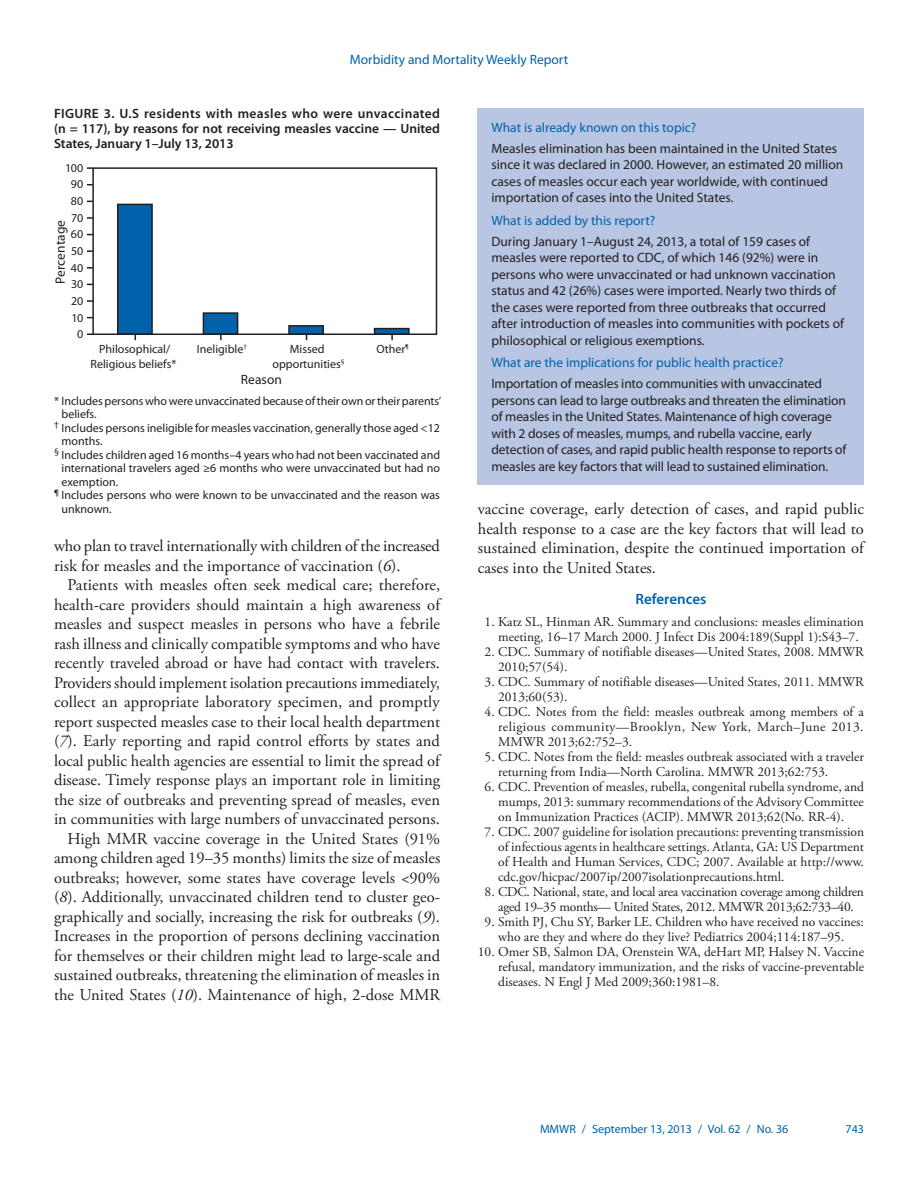
<style>
.page{position:relative;width:918px;height:1188px;background:#fff}
.page>*{position:absolute;margin:0;border:0;box-sizing:border-box;transform-origin:0 0}
.body_copy{font:16.5px/19.5px "Adobe Garamond Pro";color:#231f20;text-align:justify}
.headline3{font:600 15px "Myriad Pro";color:#0161ab}
.reference_text_1-99{font:13.5px/15px "Adobe Garamond Pro";color:#231f20}
.fb_answer{font:13.5px/16.5px "Myriad Pro";color:#231f20}
.fb_question{font:13.5px "Myriad Pro";color:#0161ab}
.t1{font:600 13.5px/15px "Myriad Pro";color:#231f20;text-align:justify}
.reference_text_1-99-2{font:13.5px/15px "Adobe Garamond Pro";letter-spacing:-.02em;color:#231f20;text-align:center}
._8pt_footnote_suppor{font:12px/13.5px "Myriad Pro";color:#231f20}
.t2{font:12px "Myriad Pro";color:#0161ab}
.s1{font-style:italic}
</style>
<div class="page">
<div style="left:118px;top:204px;width:34px;height:130px;background:#0161ab"></div>
<div style="left:117px;top:204px;width:36px;height:131px;border:2px solid #231f20"></div>
<div style="left:203px;top:313px;width:35px;height:21px;background:#0161ab"></div>
<div style="left:203px;top:312px;width:35px;height:23px;border:2px solid #231f20"></div>
<div style="left:289px;top:326px;width:34px;height:8px;background:#0161ab"></div>
<div style="left:288px;top:325px;width:36px;height:10px;border:2px solid #231f20"></div>
<div style="left:375px;top:329px;width:34px;height:5px;background:#0161ab"></div>
<div style="left:374px;top:328px;width:36px;height:7px;border:2px solid #231f20"></div>
<div style="left:92px;top:167px;width:345px;height:168px;border:2px solid #231f20"></div>
<svg style="left:87px;top:300px;width:6px;height:2px"></svg>
<svg style="left:87px;top:267px;width:6px;height:2px"></svg>
<svg style="left:87px;top:250px;width:6px;height:2px"></svg>
<svg style="left:87px;top:217px;width:6px;height:2px"></svg>
<svg style="left:87px;top:167px;width:6px;height:2px"></svg>
<svg style="left:220px;top:334px;width:2px;height:6px"></svg>
<svg style="left:391px;top:334px;width:2px;height:6px"></svg>
<div style="left:478px;top:108px;width:386px;height:376px;background:#b8c6e3"></div>
<p class="fb_question" style="left:350px;top:51px;width:220px">Morbidity and Mortality Weekly Report</p>
<p class="t1" style="left:54px;top:106px;width:388px">FIGURE 3. U.S residents with measles who were unvaccinated (n = 117), by reasons for not receiving measles vaccine — United States, January 1–July 13, 2013</p>
<p class="_8pt_footnote_suppor" style="left:65px;top:161px;width:20px">100</p>
<p class="_8pt_footnote_suppor" style="left:71px;top:177px;width:14px">90</p>
<p class="_8pt_footnote_suppor" style="left:71px;top:194px;width:14px">80</p>
<p class="_8pt_footnote_suppor" style="left:71px;top:211px;width:14px">70</p>
<p class="fb_answer" style="left:52px;top:284px;width:66px;rotate:-90deg">Percentage</p>
<p class="_8pt_footnote_suppor" style="left:71px;top:227px;width:14px">60</p>
<p class="_8pt_footnote_suppor" style="left:71px;top:244px;width:14px">50</p>
<p class="_8pt_footnote_suppor" style="left:71px;top:261px;width:14px">40</p>
<p class="_8pt_footnote_suppor" style="left:71px;top:277px;width:14px">30</p>
<p class="_8pt_footnote_suppor" style="left:71px;top:294px;width:14px">20</p>
<p class="_8pt_footnote_suppor" style="left:72px;top:311px;width:13px">10</p>
<p class="_8pt_footnote_suppor" style="left:77px;top:327px;width:8px">0</p>
<p class="_8pt_footnote_suppor" style="left:91px;top:342px;width:87px;line-height:14.4px;text-align:center">Philosophical/<br>Religious beliefs*</p>
<p class="_8pt_footnote_suppor" style="left:197px;top:342px;width:51px">Ineligible<sup>†</sup></p>
<p class="_8pt_footnote_suppor" style="left:273px;top:342px;width:73px;line-height:14.4px;text-align:center">Missed opportunities<sup>§</sup></p>
<p class="_8pt_footnote_suppor" style="left:376px;top:342px;width:34px">Other<sup>¶</sup></p>
<p class="fb_answer" style="left:241px;top:371px;width:43px">Reason</p>
<p class="_8pt_footnote_suppor" style="left:62px;top:394px;width:381px;text-indent:-8px">* Includes persons who were unvaccinated because of their own or their parents’ beliefs.</p>
<p class="_8pt_footnote_suppor" style="left:62px;top:421px;width:380px;text-indent:-8px"><sup>†</sup> Includes persons ineligible for measles vaccination, generally those aged &lt;12 months.</p>
<p class="_8pt_footnote_suppor" style="left:62px;top:448px;width:380px;text-align:justify;text-indent:-8px"><sup>§</sup> Includes children aged 16 months–4 years who had not been vaccinated and international travelers aged ≥6 months who were unvaccinated but had no exemption.</p>
<p class="_8pt_footnote_suppor" style="left:62px;top:488px;width:380px;text-indent:-8px"><sup>¶</sup> Includes persons who were known to be unvaccinated and the reason was unknown.</p>
<p class="body_copy" style="left:54px;top:537px;width:388px">who plan to travel internationally with children of the increased risk for measles and the importance of vaccination (<span class="s1">6</span>).</p>
<p class="body_copy" style="left:54px;top:576px;width:388px;text-indent:13px">Patients with measles often seek medical care; therefore, health-care providers should maintain a high awareness of measles and suspect measles in persons who have a febrile rash illness and clinically compatible symptoms and who have recently traveled abroad or have had contact with travelers.<br>Providers should implement isolation precautions immediately, collect an appropriate laboratory specimen, and promptly report suspected measles case to their local health department (<span class="s1">7</span>). Early reporting and rapid control efforts by states and local public health agencies are essential to limit the spread of disease. Timely response plays an important role in limiting the size of outbreaks and preventing spread of measles, even in communities with large numbers of unvaccinated persons.</p>
<p class="body_copy" style="left:54px;top:829px;width:388px;text-indent:13px">High MMR vaccine coverage in the United States (91% among children aged 19–35 months) limits the size of measles outbreaks; however, some states have coverage levels &lt;90% (<span class="s1">8</span>). Additionally, unvaccinated children tend to cluster geo&shy;graphically and socially, increasing the risk for outbreaks (<span class="s1">9</span>).<br>Increases in the proportion of persons declining vaccination for themselves or their children might lead to large-scale and sustained outbreaks, threatening the elimination of measles in the United States (<span class="s1">10</span>). Maintenance of high, 2-dose MMR</p>
<p class="fb_question" style="left:491px;top:119px;width:206px">What is already known on this topic?</p>
<p class="fb_answer" style="left:491px;top:140px;width:353px">Measles elimination has been maintained in the United States since it was declared in 2000. However, an estimated 20 million cases of measles occur each year worldwide, with continued importation of cases into the United States.</p>
<p class="fb_question" style="left:491px;top:212px;width:165px">What is added by this report?</p>
<p class="fb_answer" style="left:491px;top:233px;width:354px">During January 1–August 24, 2013, a total of 159 cases of measles were reported to CDC, of which 146 (92%) were in persons who were unvaccinated or had unknown vaccination status and 42 (26%) cases were imported. Nearly two thirds of the cases were reported from three outbreaks that occurred after introduction of measles into communities with pockets of philosophical or religious exemptions.</p>
<p class="fb_question" style="left:491px;top:354px;width:294px">What are the implications for public health practice?</p>
<p class="fb_answer" style="left:491px;top:375px;width:357px">Importation of measles into communities with unvaccinated persons can lead to large outbreaks and threaten the elimination of measles in the United States. Maintenance of high coverage with 2 doses of measles, mumps, and rubella vaccine, early detection of cases, and rapid public health response to reports of measles are key factors that will lead to sustained elimination.</p>
<p class="body_copy" style="left:478px;top:500px;width:388px">vaccine coverage, early detection of cases, and rapid public health response to a case are the key factors that will lead to sustained elimination, despite the continued importation of cases into the United States.</p>
<p class="headline3" style="left:636px;top:590px;width:72px">References</p>
<p class="reference_text_1-99" style="left:498px;top:615px;width:367px;text-indent:-14px">1. Katz SL, Hinman AR. Summary and conclusions: measles elimination meeting, 16–17 March 2000. J Infect Dis 2004:189(Suppl 1):S43–7.</p>
<p class="reference_text_1-99" style="left:498px;top:645px;width:367px;text-indent:-14px">2. CDC. Summary of notifiable diseases—United States, 2008. MMWR<br>2010;57(54).</p>
<p class="reference_text_1-99" style="left:498px;top:675px;width:367px;text-indent:-14px">3. CDC. Summary of notifiable diseases—United States, 2011. MMWR<br>2013;60(53).</p>
<p class="reference_text_1-99" style="left:498px;top:705px;width:367px;text-align:justify;text-indent:-14px">4. CDC. Notes from the field: measles outbreak among members of a religious community—Brooklyn, New York, March–June 2013.<br>MMWR 2013;62:752–3.</p>
<p class="reference_text_1-99" style="left:498px;top:750px;width:367px;text-indent:-14px">5. CDC. Notes from the field: measles outbreak associated with a traveler returning from India—North Carolina. MMWR 2013;62:753.</p>
<p class="reference_text_1-99" style="left:498px;top:780px;width:367px;text-align:justify;text-indent:-14px">6. CDC. Prevention of measles, rubella, congenital rubella syndrome, and mumps, 2013: summary recommendations of the Advisory Committee on Immunization Practices (ACIP). MMWR 2013;62(No. RR-4).</p>
<p class="reference_text_1-99" style="left:498px;top:825px;width:368px;text-align:justify;text-indent:-14px">7. CDC. 2007 guideline for isolation precautions: preventing transmission of infectious agents in healthcare settings. Atlanta, GA: US Department of Health and Human Services, CDC; 2007. Available at http://www. cdc.gov/hicpac/2007ip/2007isolationprecautions.html.</p>
<p class="reference_text_1-99-2" style="left:485px;top:885px;width:381px">8. CDC. National, state, and local area vaccination coverage among children aged 19–35 months— United States, 2012. MMWR 2013;62:733–40.</p>
<p class="reference_text_1-99" style="left:485px;top:915px;width:381px;text-align:center">9. Smith PJ, Chu SY, Barker LE. Children who have received no vaccines: who are they and where do they live? Pediatrics 2004;114:187–95.</p>
<p class="reference_text_1-99" style="left:498px;top:945px;width:367px;text-align:justify;text-indent:-20px">10. Omer SB, Salmon DA, Orenstein WA, deHart MP, Halsey N. Vaccine refusal, mandatory immunization, and the risks of vaccine-preventable diseases. N Engl J Med 2009;360:1981–8.</p>
<p class="t2" style="left:540px;top:1121px;width:250px">MMWR / September 13, 2013 / Vol. 62 / No. 36</p>
<p class="t2" style="left:846px;top:1121px;width:20px">743</p>
</div>
